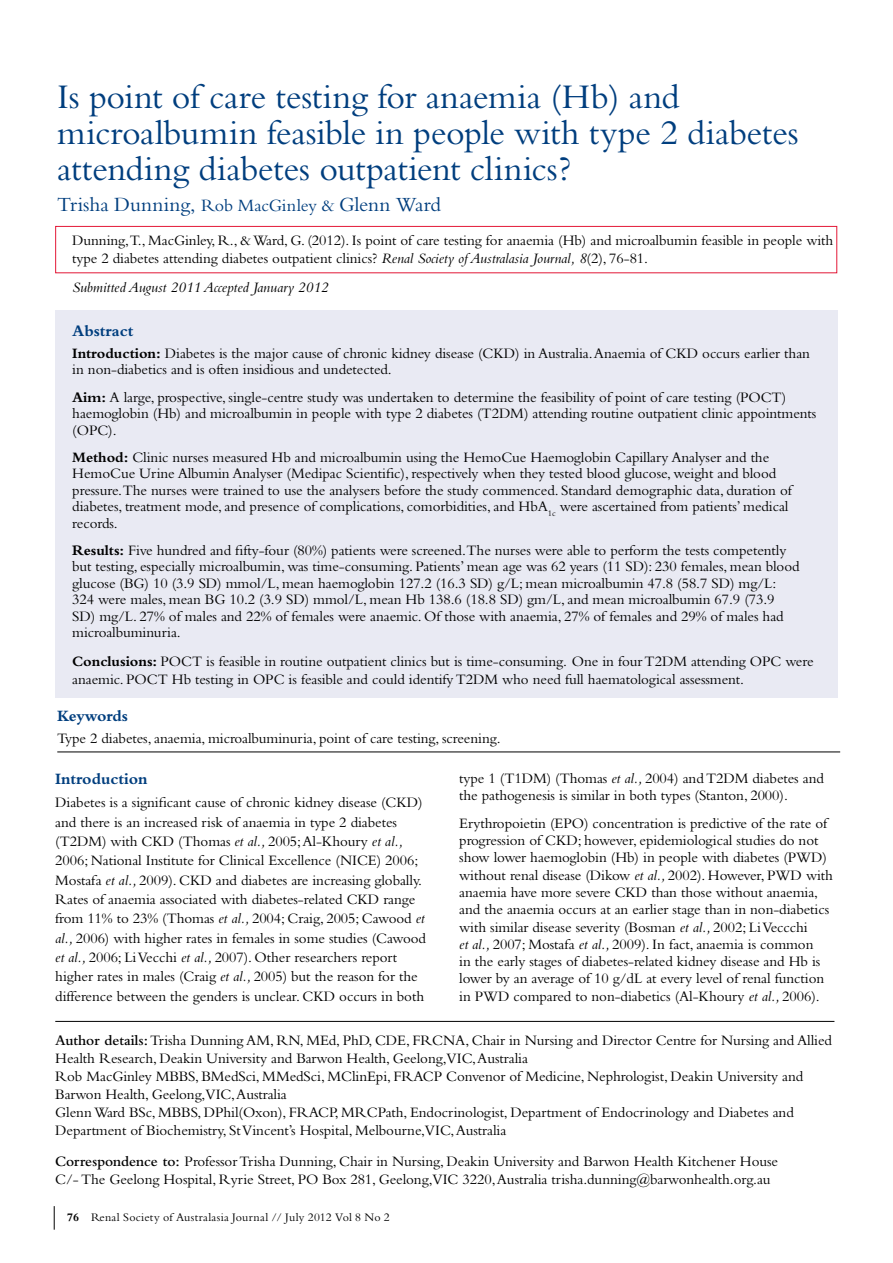
<style>
.page{position:relative;width:893px;height:1263px;background:#fff}
.page>*{position:absolute;margin:0;border:0;box-sizing:border-box;transform-origin:0 0}
.t1{font:36px/36px "Bembo";letter-spacing:-.01em;color:#003e7e}
.t2{font:21px "Bembo";color:#003e7e}
.t3{font:700 16.5px "Bembo";letter-spacing:-.005em;color:#003e7e}
.t4{font:700 16.5px "Bembo";letter-spacing:-.025em;color:#003e7e}
.t5{font:15px/16.5px "Bembo";letter-spacing:-.005em;color:#000}
.t6{font:italic 15px "Bembo";letter-spacing:-.005em;color:#000}
.t7{font:12px "Bembo";letter-spacing:.02em;color:#000}
.s1{font-size:18px}
.s2{font-style:italic}
.s3{font-weight:700}
.s4{font-weight:600}
</style>
<div class="page">
<svg style="left:54px;top:1206px;width:1px;height:24px"></svg>
<div style="left:55px;top:226px;width:782px;height:47px;border:1px solid #e31837"></div>
<hr style="left:55px;top:1021px;width:779px;height:1px;background:#000">
<div style="left:55px;top:310px;width:782px;height:387px;background:#e9eaf3"></div>
<hr style="left:57px;top:751px;width:783px;height:1px;background:#000">
<h1 class="t1" style="left:57px;top:78px;width:743px">Is point of care testing for anaemia (Hb) and microalbumin feasible in people with type 2 diabetes attending diabetes outpatient clinics?</h1>
<h2 class="t2" style="left:57px;top:193px;width:385px">Trisha Dunning, <span class="s1">Rob MacGinley &amp;</span> Glenn Ward</h2>
<p class="t5" style="left:72px;top:231px;width:763px;line-height:18px">Dunning,T., MacGinley, R., &amp; Ward, G. (2012). Is point of care testing for anaemia (Hb) and microalbumin feasible in people with type 2 diabetes attending diabetes outpatient clinics? <span class="s2">Renal Society of Australasia Journal, 8</span>(2), 76-81.</p>
<p class="t6" style="left:72px;top:278px;width:258px">Submitted August 2011 Accepted January 2012</p>
<p class="t3" style="left:72px;top:321px;width:63px">Abstract</p>
<p class="t5" style="left:72px;top:345px;width:739px"><span class="s3">Introduction:</span> Diabetes is the major cause of chronic kidney disease (CKD) in Australia. Anaemia of CKD occurs earlier than in non-diabetics and is often insidious and undetected.</p>
<p class="t5" style="left:72px;top:388px;width:746px"><span class="s3">Aim:</span> A large, prospective, single-centre study was undertaken to determine the feasibility of point of care testing (POCT) haemoglobin (Hb) and microalbumin in people with type 2 diabetes (T2DM) attending routine outpatient clinic appointments (OPC).</p>
<p class="t5" style="left:72px;top:448px;width:721px"><span class="s3">Method:</span> Clinic nurses measured Hb and microalbumin using the HemoCue Haemoglobin Capillary Analyser and the HemoCue Urine Albumin Analyser (Medipac Scientific), respectively when they tested blood glucose, weight and blood pressure.The nurses were trained to use the analysers before the study commenced. Standard demographic data, duration of diabetes, treatment mode, and presence of complications, comorbidities, and HbA<sub>1c</sub> were ascertained from patients’ medical records.</p>
<p class="t5" style="left:72px;top:542px;width:729px"><span class="s3">Results:</span> Five hundred and fifty-four (80%) patients were screened.The nurses were able to perform the tests competently but testing, especially microalbumin, was time-consuming. Patients’ mean age was 62 years (11 SD): 230 females, mean blood glucose (BG) 10 (3.9 SD) mmol/L, mean haemoglobin 127.2 (16.3 SD) g/L; mean microalbumin 47.8 (58.7 SD) mg/L:<br>324 were males, mean BG 10.2 (3.9 SD) mmol/L, mean Hb 138.6 (18.8 SD) gm/L, and mean microalbumin 67.9 (73.9<br>SD) mg/L. 27% of males and 22% of females were anaemic. Of those with anaemia, 27% of females and 29% of males had microalbuminuria.</p>
<p class="t5" style="left:72px;top:652px;width:743px;line-height:18px"><span class="s3">Conclusions:</span> POCT is feasible in routine outpatient clinics but is time-consuming. One in four T2DM attending OPC were anaemic. POCT Hb testing in OPC is feasible and could identify T2DM who need full haematological assessment.</p>
<p class="t4" style="left:57px;top:706px;width:72px">Keywords</p>
<p class="t5" style="left:57px;top:730px;width:445px">Type 2 diabetes, anaemia, microalbuminuria, point of care testing, screening.</p>
<p class="t5" style="left:459px;top:769px;width:366px;line-height:17.2px">type 1 (T1DM) (Thomas <span class="s2">et al.,</span> 2004) and T2DM diabetes and the pathogenesis is similar in both types (Stanton, 2000).</p>
<p class="t5" style="left:459px;top:814px;width:375px;line-height:17.2px">Erythropoietin (EPO) concentration is predictive of the rate of progression of CKD; however, epidemiological studies do not show lower haemoglobin (Hb) in people with diabetes (PWD) without renal disease (Dikow <span class="s2">et al.,</span> 2002). However, PWD with anaemia have more severe CKD than those without anaemia, and the anaemia occurs at an earlier stage than in non-diabetics with similar disease severity (Bosman <span class="s2">et al.,</span> 2002; Li Veccchi<br><span class="s2">et al.,</span> 2007; Mostafa <span class="s2">et al.,</span> 2009). In fact, anaemia is common<br>in the early stages of diabetes-related kidney disease and Hb is lower by an average of 10 g/dL at every level of renal function in PWD compared to non-diabetics (Al-Khoury <span class="s2">et al.,</span> 2006).</p>
<p class="t3" style="left:55px;top:769px;width:94px">Introduction</p>
<p class="t5" style="left:55px;top:793px;width:372px;line-height:19.4px">Diabetes is a significant cause of chronic kidney disease (CKD) and there is an increased risk of anaemia in type 2 diabetes (T2DM) with CKD (Thomas <span class="s2">et al.,</span> 2005; Al-Khoury <span class="s2">et al., </span>2006; National Institute for Clinical Excellence (NICE) 2006; Mostafa <span class="s2">et al.,</span> 2009). CKD and diabetes are increasing globally.<br>Rates of anaemia associated with diabetes-related CKD range from 11% to 23% (Thomas <span class="s2">et al.,</span> 2004; Craig, 2005; Cawood <span class="s2">et al.,</span> 2006) with higher rates in females in some studies (Cawood <span class="s2">et al.,</span> 2006; Li Vecchi <span class="s2">et al.,</span> 2007). Other researchers report higher rates in males (Craig <span class="s2">et al.,</span> 2005) but the reason for the difference between the genders is unclear. CKD occurs in both</p>
<p class="t5" style="left:55px;top:1031px;width:778px;line-height:18px"><span class="s4">Author details:</span> Trisha Dunning AM, RN, MEd, PhD, CDE, FRCNA, Chair in Nursing and Director Centre for Nursing and Allied Health Research, Deakin University and Barwon Health, Geelong,VIC, Australia<br>Rob MacGinley MBBS, BMedSci, MMedSci, MClinEpi, FRACP Convenor of Medicine, Nephrologist, Deakin University and Barwon Health, Geelong,VIC, Australia<br>Glenn Ward BSc, MBBS, DPhil(Oxon), FRACP, MRCPath, Endocrinologist, Department of Endocrinology and Diabetes and Department of Biochemistry, St Vincent’s Hospital, Melbourne,VIC, Australia</p>
<p class="t5" style="left:55px;top:1151px;width:724px;line-height:18px"><span class="s4">Correspondence to:</span> Professor Trisha Dunning, Chair in Nursing, Deakin University and Barwon Health Kitchener House<br>C/- The Geelong Hospital, Ryrie Street, PO Box 281, Geelong,VIC 3220, Australia trisha.dunning@barwonhealth.org.au</p>
<p class="t7" style="left:67px;top:1210px;width:324px"><span class="s3">76</span> Renal Society of Australasia Journal // July 2012 Vol 8 No 2</p>
</div>
